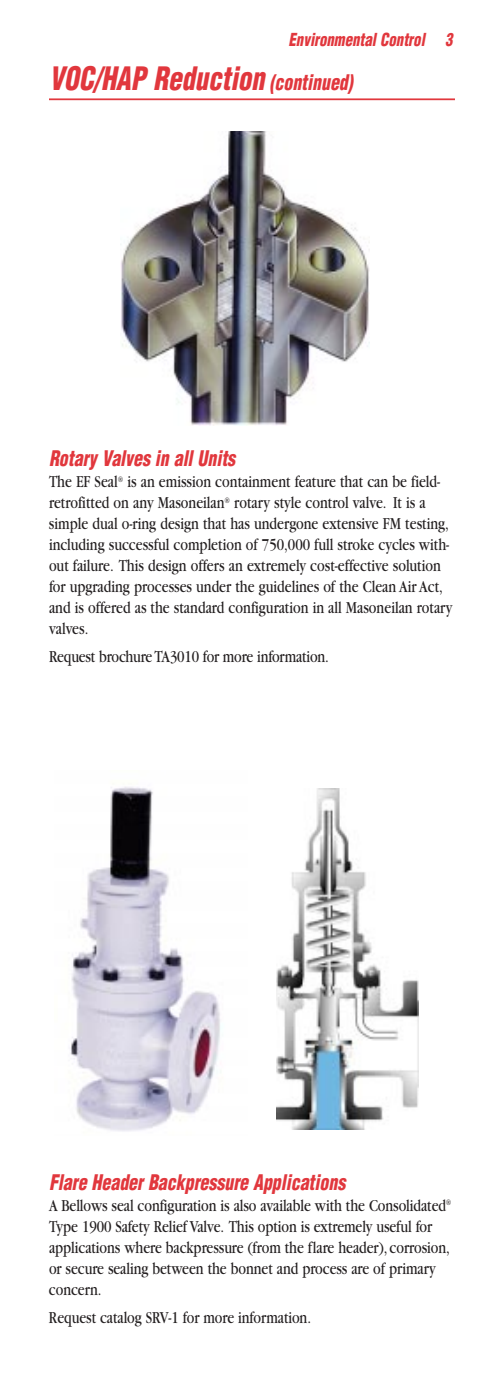
<style>
.page{position:relative;width:504px;height:1386px;background:#fff}
.page>*{position:absolute;margin:0;border:0;box-sizing:border-box;transform-origin:0 0}
.t1{font:italic 900 condensed 31.5px "Helvetica";color:#e1373d;scale:.85 1}
.t2{font:italic 900 condensed 21px "Helvetica";color:#e1373d;scale:.85 1}
.t3{font:17.5px/21px "Garamond";color:#231f20;scale:.8 1}
.t4{font:italic 900 condensed 17.5px "Helvetica";color:#e1373d;scale:.85 1}
.s1{font-size:21px}
</style>
<div class="page">
<img style="left:120px;top:131px;width:250px;height:294px">
<hr style="left:49px;top:98px;width:406px;height:2px;background:#e1373d">
<img style="left:70px;top:786px;width:151px;height:345px">
<img style="left:277px;top:788px;width:142px;height:341px">
<p class="t4" style="left:289px;top:33px;width:198px">Environmental Control 3</p>
<h1 class="t1" style="left:49px;top:67px;width:363px">VOC/HAP Reduction <span class="s1">(continued)</span></h1>
<p class="t2" style="left:49px;top:451px;width:225px">Rotary Valves in all Units</p>
<p class="t3" style="left:49px;top:473px;width:506px">The EF Seal<sup>®</sup> is an emission containment feature that can be field&shy;retrofitted on any Masoneilan<sup>®</sup> rotary style control valve. It is a simple dual o-ring design that has undergone extensive FM testing, including successful completion of 750,000 full stroke cycles with&shy;out failure. This design offers an extremely cost-effective solution for upgrading processes under the guidelines of the Clean Air Act, and is offered as the standard configuration in all Masoneilan rotary valves.</p>
<p class="t3" style="left:49px;top:648px;width:351px">Request brochure TA3010 for more information.</p>
<p class="t2" style="left:49px;top:1174px;width:354px">Flare Header Backpressure Applications</p>
<p class="t3" style="left:49px;top:1197px;width:505px">A Bellows seal configuration is also available with the Consolidated<sup>® </sup>Type 1900 Safety Relief Valve. This option is extremely useful for applications where backpressure (from the flare header), corrosion, or secure sealing between the bonnet and process are of primary concern.</p>
<p class="t3" style="left:49px;top:1309px;width:329px">Request catalog SRV-1 for more information.</p>
</div>
